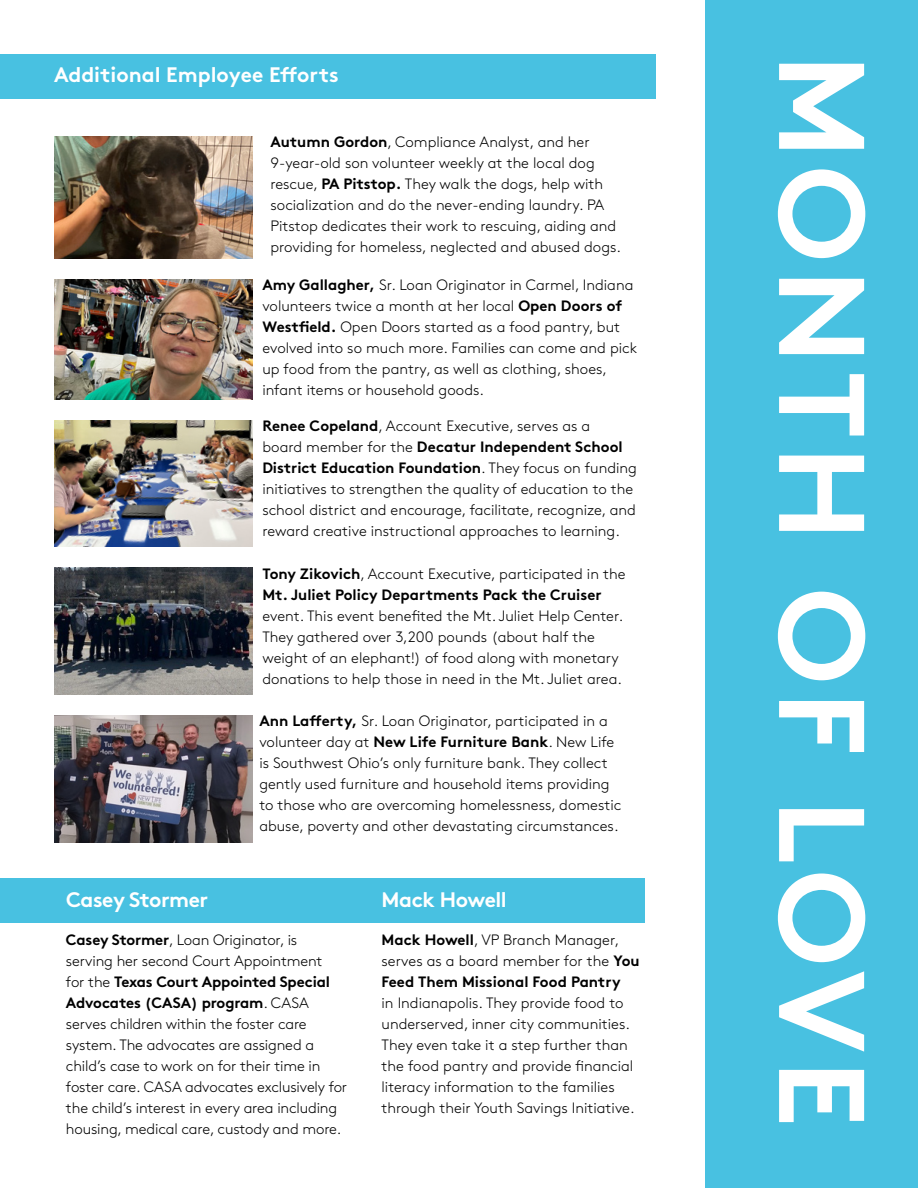
<style>
.page{position:relative;width:918px;height:1188px;background:#fff}
.page>*{position:absolute;margin:0;border:0;box-sizing:border-box;transform-origin:0 0}
.t1{font:700 121.5px "Brown";letter-spacing:.06em;color:#fff}
.t2{font:700 21px "Brown";letter-spacing:-.015em;color:#fff}
.t3{font:300 15px/21px "Brown";color:#000}
.t4{font:700 15px/21px "Brown";color:#000}
.s1{font-weight:700}
.s2{font-weight:300}
</style>
<div class="page">
<div style="left:705px;top:0;width:213px;height:1188px;background:#48c1e1"></div>
<div style="left:0;top:878px;width:644px;height:45px;background:#48c1e1"></div>
<img style="left:54px;top:136px;width:199px;height:123px">
<img style="left:54px;top:279px;width:199px;height:121px">
<img style="left:54px;top:420px;width:199px;height:127px">
<div style="left:0;top:54px;width:655px;height:45px;background:#48c1e1"></div>
<img style="left:54px;top:567px;width:199px;height:127px">
<img style="left:54px;top:715px;width:199px;height:127px">
<h2 class="t2" style="left:54px;top:58px;width:286px">Additional Employee Efforts</h2>
<p class="t3" style="left:270px;top:131px;width:352px"><span class="s1">Autumn Gordon</span>, Compliance Analyst, and her 9-year-old son volunteer weekly at the local dog rescue, <span class="s1">PA Pitstop.</span> They walk the dogs, help with socialization and do the never-ending laundry. PA Pitstop dedicates their work to rescuing, aiding and providing for homeless, neglected and abused dogs.</p>
<p class="t3" style="left:262px;top:274px;width:376px"><span class="s1">Amy Gallagher,</span> Sr. Loan Originator in Carmel, Indiana volunteers twice a month at her local <span class="s1">Open Doors of Westfield.</span> Open Doors started as a food pantry, but evolved into so much more. Families can come and pick up food from the pantry, as well as clothing, shoes, infant items or household goods.</p>
<p class="t3" style="left:262px;top:415px;width:376px"><span class="s1">Renee Copeland</span>, Account Executive, serves as a<br>board member for the <span class="s1">Decatur Independent School District Education Foundation</span>. They focus on funding initiatives to strengthen the quality of education to the school district and encourage, facilitate, recognize, and reward creative instructional approaches to learning.</p>
<p class="t4" style="left:262px;top:562px;width:365px">Tony Zikovich<span class="s2">, Account Executive, participated in the<br></span>Mt. Juliet Policy Departments Pack the Cruiser</p>
<p class="t3" style="left:262px;top:604px;width:362px">event. This event benefited the Mt. Juliet Help Center.<br>They gathered over 3,200 pounds (about half the weight of an elephant!) of food along with monetary donations to help those in need in the Mt. Juliet area.</p>
<p class="t3" style="left:259px;top:710px;width:364px"><span class="s1">Ann Lafferty,</span> Sr. Loan Originator, participated in a volunteer day at <span class="s1">New Life Furniture Bank</span>. New Life is Southwest Ohio’s only furniture bank. They collect gently used furniture and household items providing to those who are overcoming homelessness, domestic abuse, poverty and other devastating circumstances.</p>
<h2 class="t2" style="left:66px;top:883px;width:144px">Casey Stormer</h2>
<h2 class="t2" style="left:382px;top:883px;width:127px">Mack Howell</h2>
<p class="t3" style="left:66px;top:928px;width:283px"><span class="s1">Casey Stormer</span>, Loan Originator, is serving her second Court Appointment<br>for the <span class="s1">Texas Court Appointed Special Advocates (CASA) program</span>. CASA serves children within the foster care system. The advocates are assigned a child’s case to work on for their time in foster care. CASA advocates exclusively for the child’s interest in every area including housing, medical care, custody and more.</p>
<p class="t3" style="left:382px;top:928px;width:260px"><span class="s1">Mack Howell</span>, VP Branch Manager, serves as a board member for the <span class="s1">You<br>Feed Them Missional Food Pantry</span></p>
<p class="t3" style="left:382px;top:991px;width:255px">in Indianapolis. They provide food to underserved, inner city communities.<br>They even take it a step further than the food pantry and provide financial literacy information to the families through their Youth Savings Initiative.</p>
<h1 class="t1" style="left:920px;top:54px;width:1074px;rotate:90deg">MONTH OF LOVE</h1>
</div>
